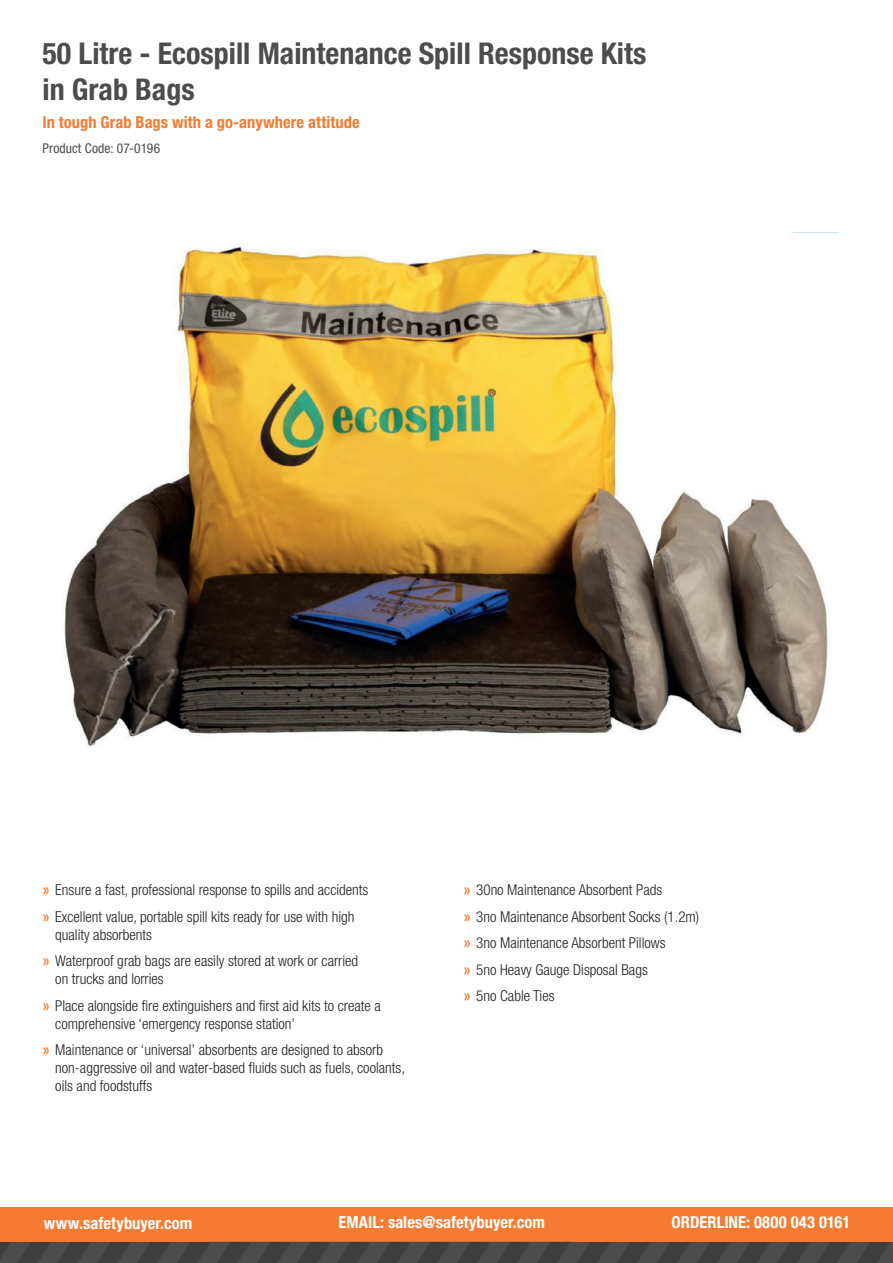
<style>
.page{position:relative;width:893px;height:1263px;background:#fff}
.page>*{position:absolute;margin:0;border:0;box-sizing:border-box;transform-origin:0 0}
.t1{font:700 condensed 30px/36px "Helvetica Neue LT Pro";color:#4b4c4d}
.t2{font:700 condensed 16.5px "Helvetica Neue LT Pro";letter-spacing:.005em;color:#fff}
.t3{font:700 condensed 16.5px "Helvetica Neue LT Pro";color:#f47b31}
.t4{font:300 condensed 15px/26.5px "Helvetica Neue LT Pro";color:#231f20}
.t5{font:condensed 13.5px "Helvetica Neue LT Pro";letter-spacing:.01em;color:#4b4c4d}
.s1{font-family:"Praxis LT Pro";font-weight:400;font-stretch:normal;font-size:16.5px;color:#f47b31}
</style>
<div class="page">
<svg style="left:0;top:1208px;width:893px;height:55px;background:#b06639"></svg>
<img style="left:64px;top:232px;width:775px;height:515px">
<h1 class="t1" style="left:43px;top:35px;width:605px">50 Litre - Ecospill Maintenance Spill Response Kits in Grab Bags</h1>
<p class="t3" style="left:43px;top:112px;width:319px">In tough Grab Bags with a go-anywhere attitude</p>
<p class="t5" style="left:43px;top:140px;width:119px">Product Code: 07-0196</p>
<p class="t4" style="left:43px;top:876px;width:327px"><span class="s1">»</span> Ensure a fast, professional response to spills and accidents <span class="s1">»</span> Excellent value, portable spill kits ready for use with high</p>
<p class="t4" style="left:43px;top:921px;width:317px;text-indent:13px">quality absorbents<br><span class="s1">»</span> Waterproof grab bags are easily stored at work or carried</p>
<p class="t4" style="left:43px;top:965px;width:340px;text-indent:13px">on trucks and lorries<br><span class="s1">»</span> Place alongside fire extinguishers and first aid kits to create a</p>
<p class="t4" style="left:43px;top:1010px;width:342px;text-indent:13px">comprehensive ‘emergency response station’<br><span class="s1">»</span> Maintenance or ‘universal’ absorbents are designed to absorb</p>
<p class="t4" style="left:55px;top:1059px;width:351px;line-height:18px">non-aggressive oil and water-based fluids such as fuels, coolants, oils and foodstuffs</p>
<p class="t4" style="left:463px;top:876px;width:237px"><span class="s1">»</span> 30no Maintenance Absorbent Pads<br><span class="s1">»</span> 3no Maintenance Absorbent Socks (1.2m) <span class="s1">»</span> 3no Maintenance Absorbent Pillows<br><span class="s1">»</span> 5no Heavy Gauge Disposal Bags<br><span class="s1">»</span> 5no Cable Ties</p>
<p class="t2" style="left:44px;top:1213px;width:150px">www.safetybuyer.com</p>
<p class="t2" style="left:338px;top:1212px;width:208px">EMAIL: sales@safetybuyer.com</p>
<p class="t2" style="left:672px;top:1212px;width:180px">ORDERLINE: 0800 043 0161</p>
</div>
